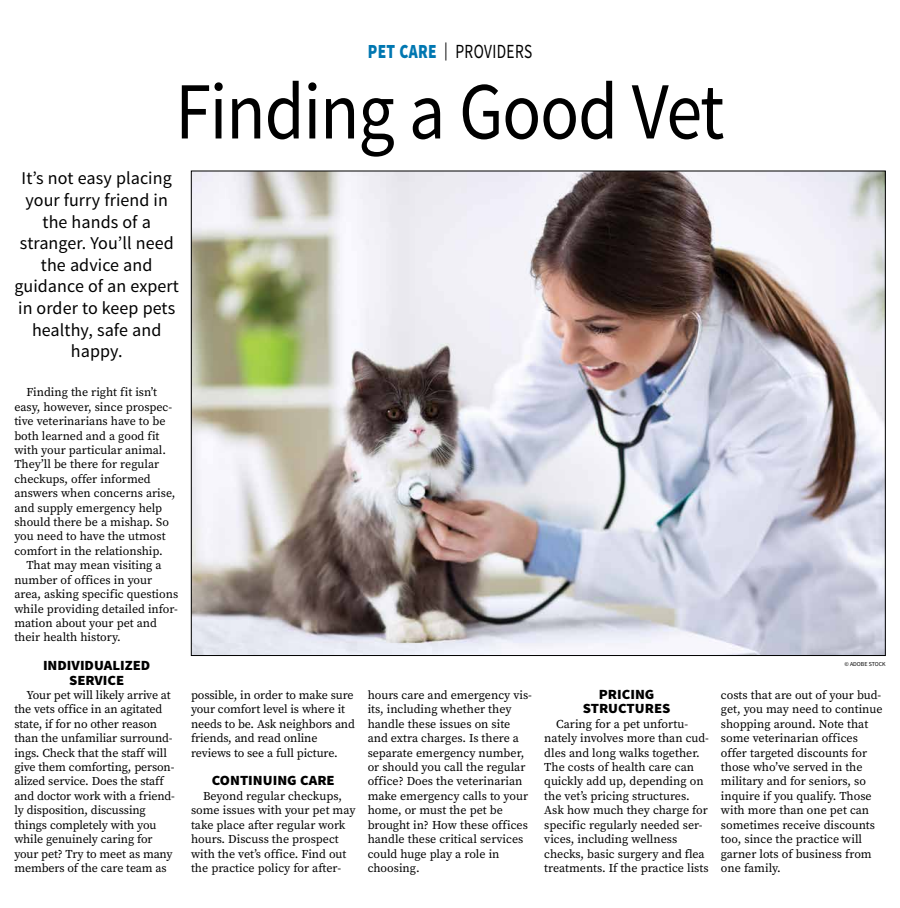
<style>
.page{position:relative;width:900px;height:908px;background:#fff}
.page>*{position:absolute;margin:0;border:0;box-sizing:border-box;transform-origin:0 0}
.t1{font:81px "Source Sans Pro";letter-spacing:-.015em;color:#000;scale:.89 1}
.t2{font:20px "Source Sans Pro";letter-spacing:.025em;color:#000;scale:.77 1}
.t3{font:18px/21.6px "Source Sans Pro";letter-spacing:.005em;color:#000;text-align:center}
.t4{font:900 14px/14.4px "Source Sans Pro";color:#000;text-align:center;scale:1.05 1}
.t5{font:12px/14.4px "Source Serif Pro";color:#000}
.t6{font:6px "Source Sans Pro";color:#000}
.s1{font-weight:900;color:#0077b1}
.s2{font-size:18px}
</style>
<div class="page">
<img style="left:193px;top:173px;width:691px;height:480px">
<h2 class="t2" style="left:368px;top:39px;width:215px"><span class="s1">PET CARE</span> <span class="s2">|</span> PROVIDERS</h2>
<h1 class="t1" style="left:176px;top:61px;width:618px">Finding a Good Vet</h1>
<h3 class="t3" style="left:14px;top:168px;width:166px">It’s not easy placing your furry friend in the hands of a stranger. You’ll need the advice and guidance of an expert in order to keep pets healthy, safe and happy.</h3>
<p class="t5" style="left:14px;top:385px;width:163px;text-indent:12px">Finding the right fit isn’t easy, however, since prospec&shy;tive veterinarians have to be both learned and a good fit with your particular animal.<br>They’ll be there for regular checkups, offer informed answers when concerns arise, and supply emergency help should there be a mishap. So you need to have the utmost comfort in the relationship.</p>
<p class="t5" style="left:14px;top:558px;width:165px;text-indent:12px">That may mean visiting a number of offices in your area, asking specific questions while providing detailed infor&shy;mation about your pet and their health history.</p>
<p class="t4" style="left:43px;top:658px;width:104px">INDIVIDUALIZED<br>SERVICE</p>
<p class="t5" style="left:14px;top:687px;width:162px;text-indent:12px">Your pet will likely arrive at the vets office in an agitated state, if for no other reason than the unfamiliar surround&shy;ings. Check that the staff will give them comforting, person&shy;alized service. Does the staff and doctor work with a friend&shy;ly disposition, discussing things completely with you while genuinely caring for your pet? Try to meet as many members of the care team as</p>
<p class="t5" style="left:191px;top:687px;width:165px">possible, in order to make sure your comfort level is where it needs to be. Ask neighbors and friends, and read online reviews to see a full picture.</p>
<p class="t4" style="left:212px;top:774px;width:118px">CONTINUING CARE</p>
<p class="t5" style="left:191px;top:788px;width:166px;text-indent:12px">Beyond regular checkups, some issues with your pet may take place after regular work hours. Discuss the prospect with the vet’s office. Find out the practice policy for after-</p>
<p class="t5" style="left:368px;top:687px;width:166px">hours care and emergency vis&shy;its, including whether they handle these issues on site and extra charges. Is there a separate emergency number, or should you call the regular office? Does the veterinarian make emergency calls to your home, or must the pet be brought in? How these offices handle these critical services could huge play a role in choosing.</p>
<p class="t4" style="left:583px;top:687px;width:85px">PRICING<br>STRUCTURES</p>
<p class="t5" style="left:544px;top:716px;width:166px;text-indent:12px">Caring for a pet unfortu&shy;nately involves more than cud&shy;dles and long walks together.<br>The costs of health care can quickly add up, depending on the vet’s pricing structures.<br>Ask how much they charge for specific regularly needed ser&shy;vices, including wellness checks, basic surgery and flea treatments. If the practice lists</p>
<p class="t6" style="left:844px;top:660px;width:43px">© ADOBE STOCK</p>
<p class="t5" style="left:721px;top:687px;width:163px">costs that are out of your bud&shy;get, you may need to continue shopping around. Note that some veterinarian offices offer targeted discounts for those who’ve served in the military and for seniors, so inquire if you qualify. Those with more than one pet can sometimes receive discounts too, since the practice will garner lots of business from one family.</p>
</div>
